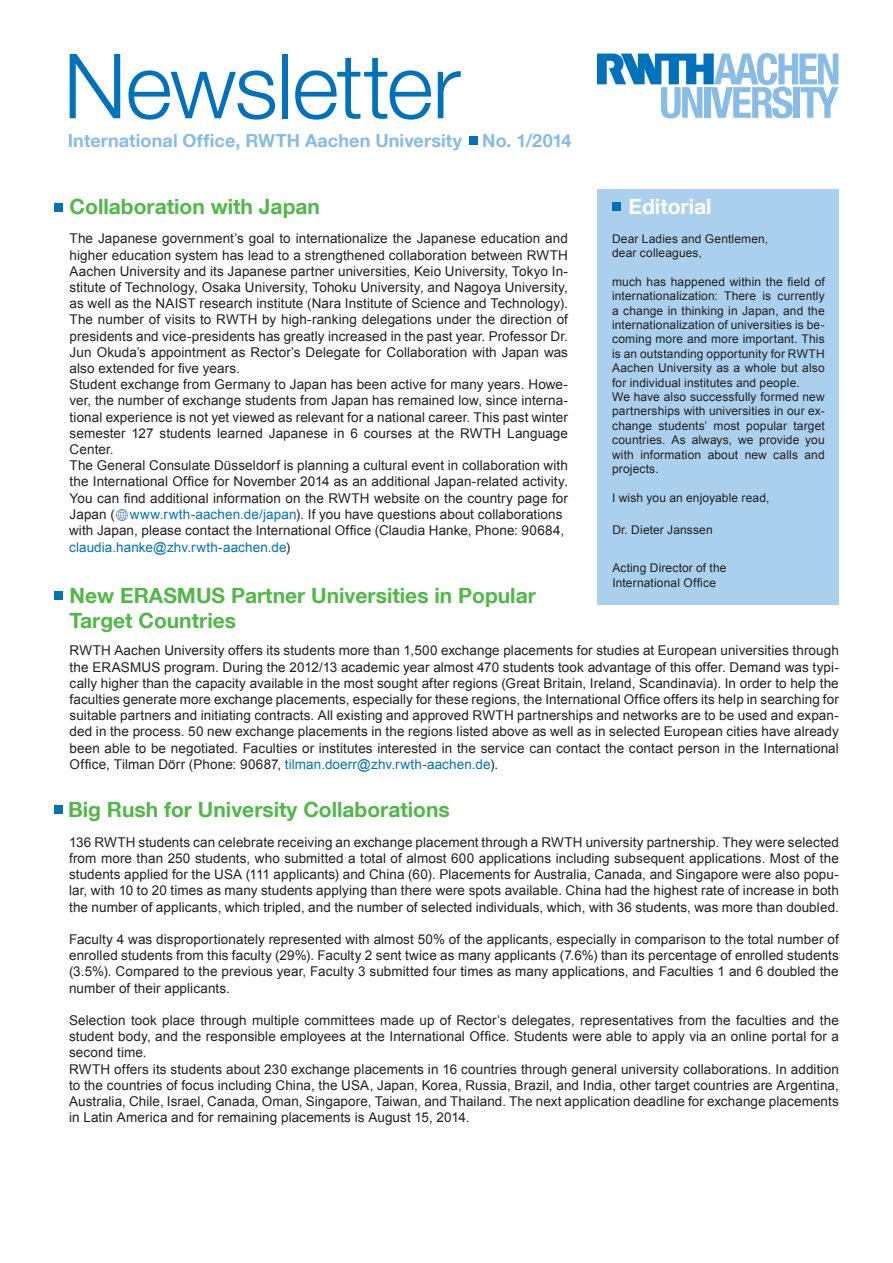
<style>
.page{position:relative;width:893px;height:1263px;background:#fff}
.page>*{position:absolute;margin:0;border:0;box-sizing:border-box;transform-origin:0 0}
.t1{font:300 90px "Helvetica Neue LT Com";letter-spacing:-.015em;color:#0072bc}
.t2{font:700 21px/25.2px "Helvetica Neue LT Com";color:#51b848}
.t3{font:700 21px "Helvetica Neue LT Com";color:#fff}
.t4{font:700 18px "Helvetica Neue LT Com";letter-spacing:.005em;color:#86bce6}
.t5{font:13.5px/16.2px "Arial";letter-spacing:.005em;color:#231f20;text-align:justify}
.t6{font:13.5px "Arial";letter-spacing:.005em;color:#0072bc}
.t7{font:12px/14.4px "Arial";letter-spacing:.01em;color:#231f20;text-align:justify}
.s1{color:#0072bc}
.s2{color:#231f20}
</style>
<div class="page">
<div style="left:597px;top:189px;width:242px;height:416px;background:#aad0ed"></div>
<div style="left:54px;top:203px;width:9px;height:8px;background:#0072bc"></div>
<div style="left:612px;top:202px;width:9px;height:9px;background:#0072bc"></div>
<div style="left:54px;top:592px;width:9px;height:8px;background:#0072bc"></div>
<div style="left:469px;top:137px;width:8px;height:8px;background:#0072bc"></div>
<svg style="left:597px;top:53px;width:241px;height:65px"></svg>
<div style="left:54px;top:805px;width:9px;height:9px;background:#0072bc"></div>
<svg style="left:117px;top:510px;width:11px;height:10px"></svg>
<p class="t1" style="left:63px;top:31px;width:399px">Newsletter</p>
<p class="t4" style="left:68px;top:129px;width:505px">International Office, RWTH Aachen University No. 1/2014</p>
<p class="t2" style="left:70px;top:194px;width:252px">Collaboration with Japan</p>
<p class="t3" style="left:628px;top:193px;width:85px">Editorial</p>
<p class="t5" style="left:70px;top:231px;width:500px">The Japanese government’s goal to internationalize the Japanese education and higher education system has lead to a strengthened collaboration between RWTH Aachen University and its Japanese partner universities, Keio University, Tokyo In&shy;stitute of Technology, Osaka University, Tohoku University, and Nagoya University, as well as the NAIST research institute (Nara Institute of Science and Technology).</p>
<p class="t5" style="left:70px;top:312px;width:500px">The number of visits to RWTH by high-ranking delegations under the direction of presidents and vice-presidents has greatly increased in the past year. Professor Dr.<br>Jun Okuda’s appointment as Rector’s Delegate for Collaboration with Japan was also extended for five years.</p>
<p class="t5" style="left:70px;top:376px;width:500px">Student exchange from Germany to Japan has been active for many years. Howe&shy;ver, the number of exchange students from Japan has remained low, since interna&shy;tional experience is not yet viewed as relevant for a national career. This past winter semester 127 students learned Japanese in 6 courses at the RWTH Language Center.</p>
<p class="t5" style="left:70px;top:457px;width:500px">The General Consulate Düsseldorf is planning a cultural event in collaboration with the International Office for November 2014 as an additional Japan-related activity.<br>You can find additional information on the RWTH website on the country page for Japan ( <span class="s1">www.rwth-aachen.de/japan</span>). If you have questions about collaborations</p>
<p class="t5" style="left:69px;top:522px;width:497px">with Japan, please contact the International Office (Claudia Hanke, Phone: 90684,</p>
<p class="t6" style="left:69px;top:538px;width:223px">claudia.hanke@zhv.rwth-aachen.de<span class="s2">)</span></p>
<p class="t2" style="left:70px;top:582px;width:468px">New ERASMUS Partner Universities in Popular<br>Target Countries</p>
<p class="t7" style="left:612px;top:231px;width:158px">Dear Ladies and Gentlemen,</p>
<p class="t7" style="left:612px;top:246px;width:91px">dear colleagues,</p>
<p class="t7" style="left:612px;top:275px;width:214px">much has happened within the field of internationalization: There is currently a change in thinking in Japan, and the internationalization of universities is be&shy;coming more and more important. This is an outstanding opportunity for RWTH Aachen University as a whole but also for individual institutes and people.</p>
<p class="t7" style="left:612px;top:390px;width:214px">We have also successfully formed new partnerships with universities in our ex&shy;change students’ most popular target countries. As always, we provide you with information about new calls and projects.</p>
<p class="t7" style="left:612px;top:491px;width:159px">I wish you an enjoyable read,</p>
<p class="t7" style="left:612px;top:523px;width:102px">Dr. Dieter Janssen</p>
<p class="t7" style="left:612px;top:560px;width:116px">Acting Director of the</p>
<p class="t7" style="left:612px;top:575px;width:105px">International Office</p>
<p class="t5" style="left:70px;top:643px;width:771px">RWTH Aachen University offers its students more than 1,500 exchange placements for studies at European universities through the ERASMUS program. During the 2012/13 academic year almost 470 students took advantage of this offer. Demand was typi&shy;cally higher than the capacity available in the most sought after regions (Great Britain, Ireland, Scandinavia). In order to help the faculties generate more exchange placements, especially for these regions, the International Office offers its help in searching for suitable partners and initiating contracts. All existing and approved RWTH partnerships and networks are to be used and expan&shy;ded in the process. 50 new exchange placements in the regions listed above as well as in selected European cities have already been able to be negotiated. Faculties or institutes interested in the service can contact the contact person in the International Office, Tilman Dörr (Phone: 90687, <span class="s1">tilman.doerr@zhv.rwth-aachen.de</span>).</p>
<p class="t2" style="left:68px;top:796px;width:383px">Big Rush for University Collaborations</p>
<p class="t5" style="left:69px;top:834px;width:771px">136 RWTH students can celebrate receiving an exchange placement through a RWTH university partnership. They were selected from more than 250 students, who submitted a total of almost 600 applications including subsequent applications. Most of the students applied for the USA (111 applicants) and China (60). Placements for Australia, Canada, and Singapore were also popu&shy;lar, with 10 to 20 times as many students applying than there were spots available. China had the highest rate of increase in both the number of applicants, which tripled, and the number of selected individuals, which, with 36 students, was more than doubled.</p>
<p class="t5" style="left:69px;top:931px;width:771px">Faculty 4 was disproportionately represented with almost 50% of the applicants, especially in comparison to the total number of enrolled students from this faculty (29%). Faculty 2 sent twice as many applicants (7.6%) than its percentage of enrolled students (3.5%). Compared to the previous year, Faculty 3 submitted four times as many applications, and Faculties 1 and 6 doubled the number of their applicants.</p>
<p class="t5" style="left:69px;top:1012px;width:771px">Selection took place through multiple committees made up of Rector’s delegates, representatives from the faculties and the student body, and the responsible employees at the International Office. Students were able to apply via an online portal for a second time.</p>
<p class="t5" style="left:69px;top:1061px;width:771px">RWTH offers its students about 230 exchange placements in 16 countries through general university collaborations. In addition to the countries of focus including China, the USA, Japan, Korea, Russia, Brazil, and India, other target countries are Argentina, Australia, Chile, Israel, Canada, Oman, Singapore, Taiwan, and Thailand. The next application deadline for exchange placements in Latin America and for remaining placements is August 15, 2014.</p>
</div>
